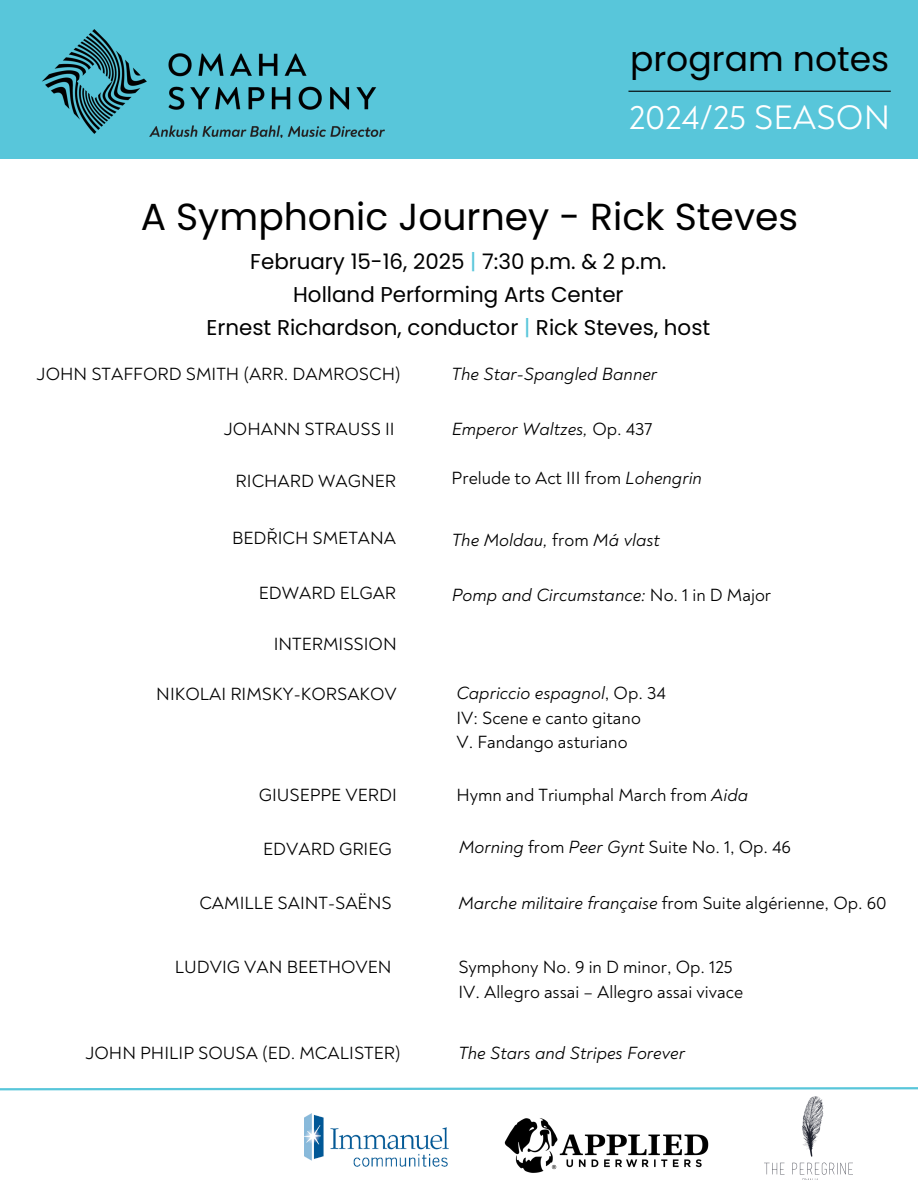
<style>
.page{position:relative;width:918px;height:1188px;background:#fff}
.page>*{position:absolute;margin:0;border:0;box-sizing:border-box;transform-origin:0 0}
.t1{font:37.65px "Poppins";color:#000}
.t2{font:34.65px "Noah";color:#fff}
.t3{font:34.65px "Poppins";color:#000}
.t4{font:21.45px/32.7px "Poppins";color:#000;text-align:center}
.t5{font:18px "Noah";color:#000}
.t6{font:italic 18px "Noah";color:#000}
.s1{color:#58c6da}
.s2{font-style:normal}
.s3{font-style:italic}
</style>
<div class="page">
<div style="left:0;top:0;width:918px;height:159px;background:#58c6da"></div>
<img style="left:42px;top:29px;width:343px;height:105px">
<img style="left:145px;top:123px;width:239px;height:15px">
<hr style="left:628px;top:91px;width:263px;height:1px;background:#000">
<svg style="left:0;top:1087px;width:918px;height:4px"></svg>
<img style="left:304px;top:1114px;width:144px;height:53px">
<img style="left:504px;top:1118px;width:205px;height:55px">
<img style="left:764px;top:1096px;width:89px;height:83px">
<p class="t3" style="left:630px;top:34px;width:261px">program notes</p>
<p class="t2" style="left:629px;top:97px;width:262px">2024/25 SEASON</p>
<p class="t1" style="left:141px;top:190px;width:659px">A Symphonic Journey - Rick Steves</p>
<h2 class="t4" style="left:206px;top:245px;width:505px">February 15-16, 2025 <span class="s1">|</span> 7:30 p.m. &amp; 2 p.m.<br>Holland Performing Arts Center<br>Ernest Richardson, conductor <span class="s1">|</span> Rick Steves, host</h2>
<p class="t5" style="left:37px;top:364px;width:366px">JOHN STAFFORD SMITH (ARR. DAMROSCH)</p>
<h1 class="t5" style="left:224px;top:418px;width:172px">JOHANN STRAUSS II</h1>
<h2 class="t5" style="left:236px;top:470px;width:162px">RICHARD WAGNER</h2>
<p class="t6" style="left:452px;top:364px;width:207px">The Star-Spangled Banner</p>
<h4 class="t6" style="left:452px;top:418px;width:202px">Emperor Waltzes, <span class="s2">Op. 437</span></h4>
<p class="t5" style="left:452px;top:468px;width:252px">Prelude to Act III from <span class="s3">Lohengrin</span></p>
<h3 class="t5" style="left:232px;top:527px;width:166px">BEDŘICH SMETANA</h3>
<p class="t5" style="left:259px;top:582px;width:139px">EDWARD ELGAR</p>
<h4 class="t6" style="left:452px;top:529px;width:210px">The Moldau, <span class="s2">from</span> Má vlast</h4>
<h4 class="t6" style="left:452px;top:584px;width:321px">Pomp and Circumstance: <span class="s2">No. 1 in D Major</span></h4>
<h4 class="t5" style="left:274px;top:634px;width:125px">INTERMISSION</h4>
<h4 class="t5" style="left:156px;top:683px;width:242px">NIKOLAI RIMSKY-KORSAKOV</h4>
<p class="t6" style="left:456px;top:682px;width:211px">Capriccio espagnol<span class="s2">, Op. 34</span></p>
<p class="t5" style="left:456px;top:707px;width:186px">IV: Scene e canto gitano</p>
<p class="t5" style="left:456px;top:732px;width:173px">V. Fandango asturiano</p>
<h4 class="t5" style="left:259px;top:784px;width:140px">GIUSEPPE VERDI</h4>
<h4 class="t5" style="left:456px;top:784px;width:293px">Hymn and Triumphal March from <span class="s3">Aida</span></h4>
<p class="t5" style="left:263px;top:838px;width:130px">EDVARD GRIEG</p>
<h4 class="t5" style="left:199px;top:893px;width:194px">CAMILLE SAINT-SAËNS</h4>
<p class="t5" style="left:459px;top:837px;width:334px"><span class="s3">Morning</span> from <span class="s3">Peer Gynt</span> Suite No. 1, Op. 46</p>
<h4 class="t5" style="left:458px;top:893px;width:430px"><span class="s3">Marche militaire française</span> from Suite algérienne, Op. 60</h4>
<p class="t5" style="left:175px;top:956px;width:218px">LUDVIG VAN BEETHOVEN</p>
<p class="t5" style="left:458px;top:956px;width:276px">Symphony No. 9 in D minor, Op. 125</p>
<h4 class="t5" style="left:458px;top:981px;width:286px">IV. Allegro assai – Allegro assai vivace</h4>
<h4 class="t5" style="left:85px;top:1042px;width:317px">JOHN PHILIP SOUSA (ED. MCALISTER)</h4>
<p class="t6" style="left:458px;top:1042px;width:228px">The Stars and Stripes Forever</p>
</div>
